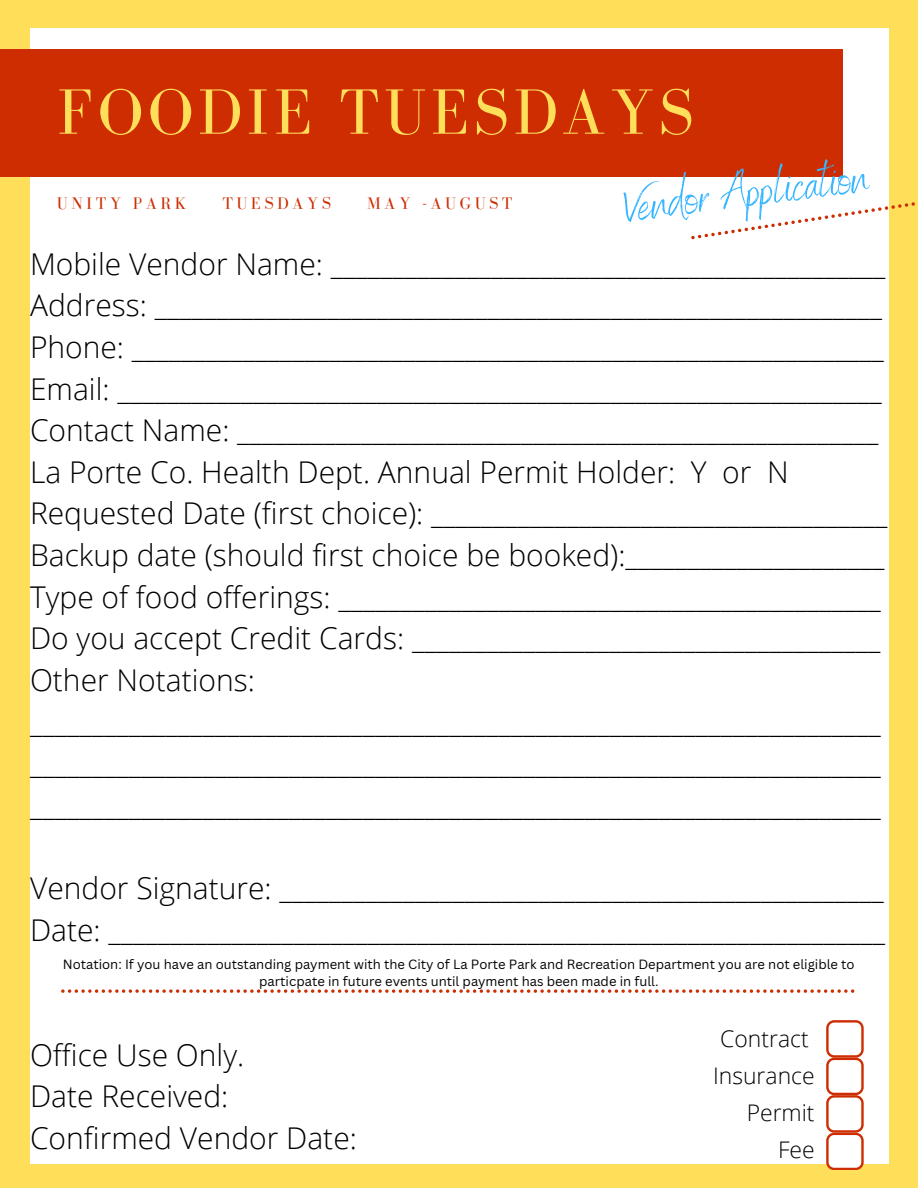
<style>
.page{position:relative;width:918px;height:1188px;background:#ffde59}
.page>*{position:absolute;margin:0;border:0;box-sizing:border-box;transform-origin:0 0}
.t1{font:65.85px "Bodoni FLF";letter-spacing:.07em;color:#ffde59}
.t2{font:48px "Benedict";color:#38b6ff}
.t3{font:300 30px/41.7px "Open Sans";color:#000}
.t4{font:300 22.95px/37.2px "Open Sans";color:#000;text-align:right}
.t5{font:17.25px "Bodoni FLF";letter-spacing:.2em;color:#cd2d01}
.t6{font:13.05px/17.4px "Canva Sans";color:#000;text-align:center}
</style>
<div class="page">
<div style="left:30px;top:28px;width:858px;height:1135px;background:#fff"></div>
<div style="left:0;top:49px;width:650px;height:127px;background:#cd2d01"></div>
<div style="left:650px;top:49px;width:193px;height:127px;background:#cd2d01"></div>
<svg style="left:826px;top:1020px;width:37px;height:150px"></svg>
<svg style="left:61px;top:989px;width:793px;height:4px"></svg>
<svg style="left:691px;top:117px;width:224px;height:122px"></svg>
<p class="t1" style="left:57px;top:76px;width:638px">FOODIE TUESDAYS</p>
<h1 class="t5" style="left:57px;top:194px;width:131px">UNITY PARK</h1>
<h1 class="t5" style="left:222px;top:194px;width:110px">TUESDAYS</h1>
<h1 class="t5" style="left:367px;top:194px;width:147px">MAY -AUGUST</h1>
<h3 class="t2" style="left:621px;top:176px;width:246px;rotate:-7deg">Vendor Application</h3>
<h5 class="t3" style="left:30px;top:242px;width:859px">Mobile Vendor Name: _____________________________________________ Address: ___________________________________________________________ Phone: _____________________________________________________________ Email: ______________________________________________________________ Contact Name: ____________________________________________________ La Porte Co. Health Dept. Annual Permit Holder: Y or N Requested Date (first choice): _____________________________________ Backup date (should first choice be booked):_____________________ Type of food offerings: ____________________________________________ Do you accept Credit Cards: ______________________________________ Other Notations: _____________________________________________________________________ _____________________________________________________________________ _____________________________________________________________________</h5>
<h2 class="t3" style="left:30px;top:867px;width:857px">Vendor Signature: _________________________________________________<br>Date: _______________________________________________________________</h2>
<p class="t6" style="left:63px;top:955px;width:793px">Notation: If you have an outstanding payment with the City of La Porte Park and Recreation Department you are not eligible to particpate in future events until payment has been made in full.</p>
<h3 class="t3" style="left:30px;top:1033px;width:328px">Office Use Only.<br>Date Received:<br>Confirmed Vendor Date:</h3>
<h3 class="t4" style="left:713px;top:1019px;width:103px">Contract<br>Insurance<br>Permit<br>Fee</h3>
</div>
